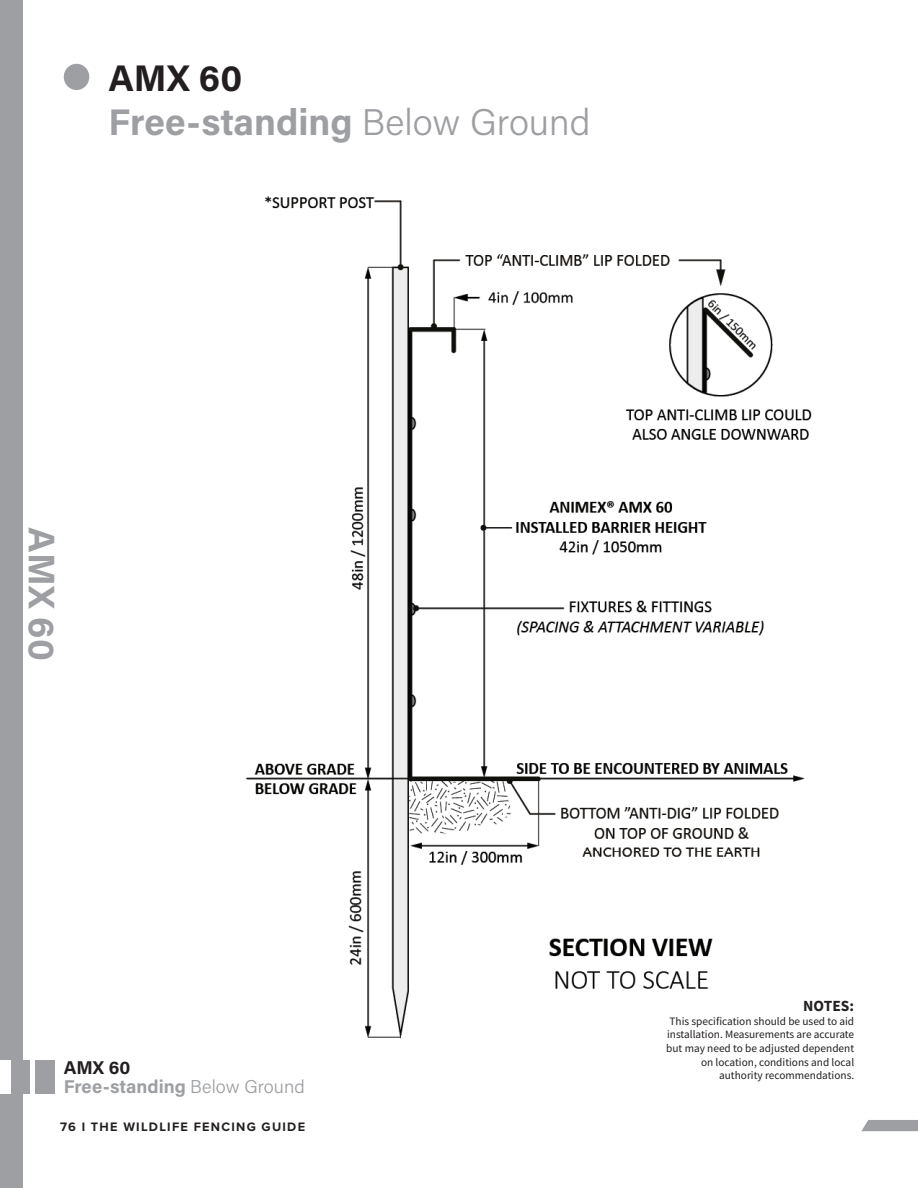
<style>
.page{position:relative;width:918px;height:1188px;background:#fff}
.page>*{position:absolute;margin:0;border:0;box-sizing:border-box;transform-origin:0 0}
.t1{font:700 37.05px/44.4px "Acumin Pro";color:#9d9fa2}
.t2{font:700 18.45px/18.5px "Acumin Pro";color:#9d9fa2}
.t3{font:700 15.45px "Source Sans Pro";color:#231f20}
.t4{font:700 12.75px "Proxima Nova";letter-spacing:.1em;color:#231f20}
.t5{font:11.25px/13.5px "Source Sans Pro";color:#231f20;text-align:right}
.s1{color:#231f20}
.s2{font-weight:300}
</style>
<div class="page">
<div style="left:0;top:0;width:22px;height:1188px;background:#9d9fa2"></div>
<div style="left:64px;top:64px;width:25px;height:26px;background:#9d9fa2;border-radius:50%"></div>
<svg style="left:861px;top:1120px;width:57px;height:11px"></svg>
<div style="left:10px;top:1060px;width:20px;height:34px;background:#9d9fa2"></div>
<div style="left:0;top:1060px;width:10px;height:34px;background:#fff"></div>
<div style="left:35px;top:1060px;width:19px;height:34px;background:#9d9fa2"></div>
<img style="left:246px;top:196px;width:566px;height:843px">
<h1 class="t1" style="left:109px;top:54px;width:483px"><span class="s1">AMX 60<br></span>Free-standing <span class="s2">Below Ground</span></h1>
<h1 class="t1" style="left:65px;top:527px;width:135px;rotate:90deg">AMX 60</h1>
<h2 class="t2" style="left:64px;top:1058px;width:242px"><span class="s1">AMX 60<br></span>Free-standing <span class="s2">Below Ground</span></h2>
<p class="t4" style="left:60px;top:1117px;width:247px">76 I THE WILDLIFE FENCING GUIDE</p>
<h3 class="t3" style="left:803px;top:996px;width:52px">NOTES:</h3>
<p class="t5" style="left:666px;top:1014px;width:189px">This specification should be used to aid installation. Measurements are accurate but may need to be adjusted dependent on location, conditions and local authority recommendations.</p>
</div>
